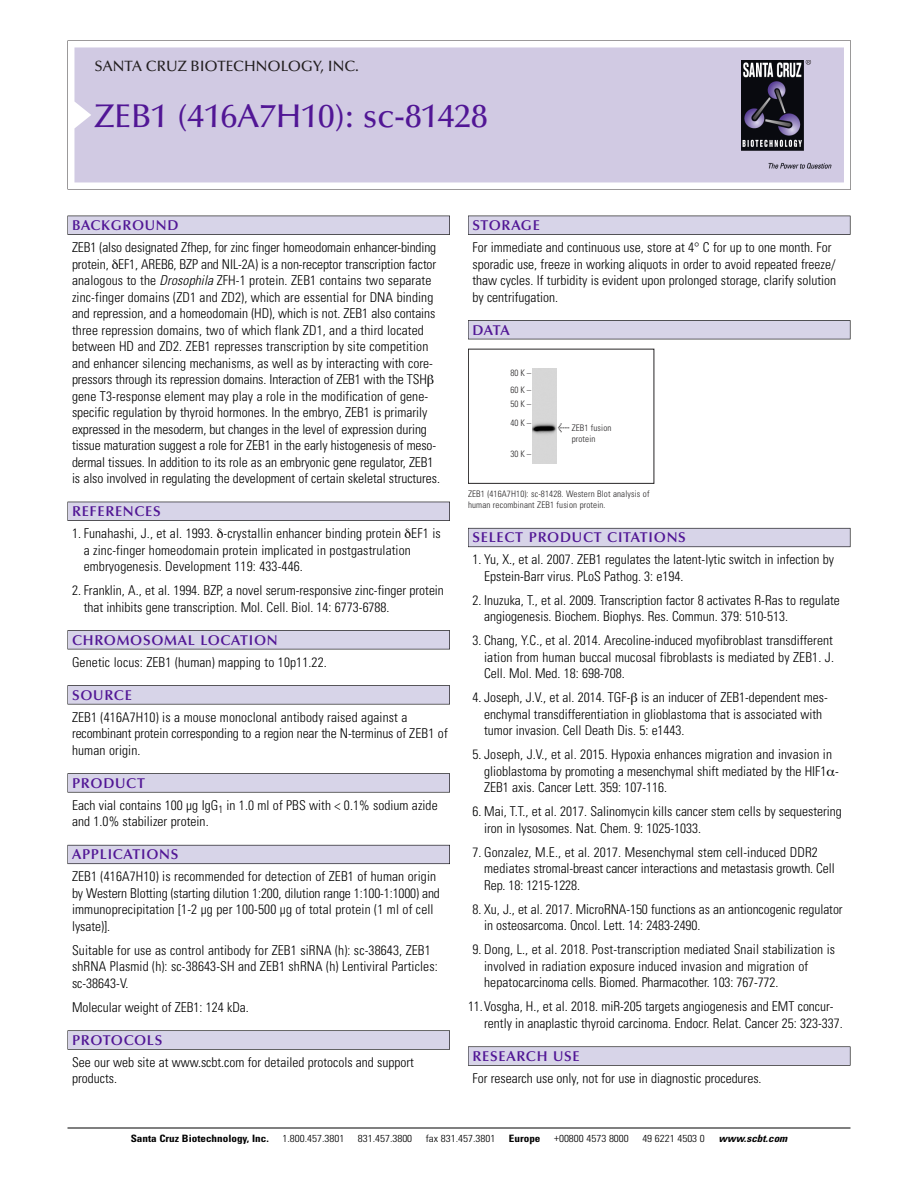
<style>
.page{position:relative;width:918px;height:1188px;background:#fff}
.page>*{position:absolute;margin:0;border:0;box-sizing:border-box;transform-origin:0 0}
.t1{font:500 33px "Optima";color:#511695}
.t2{font:500 15px "Optima";color:#231f20}
.t3{font:600 14.25px "Optima";letter-spacing:.05em;color:#511695}
.t4{font:300 condensed 13.5px/16.5px "Univers";color:#000}
.t5{font:300 condensed 10.2px "Univers";color:#000;scale:1.1 1}
.t6{font:700 condensed 10.2px "Univers";color:#000;scale:1.1 1}
.t7{font:italic 700 condensed 10.2px "Univers";color:#000;scale:1.1 1}
.t8{font:300 condensed 9px/10.5px "Univers";letter-spacing:.015em;color:#272526}
.s1{font-style:italic}
.s2{font-family:"Meta Plus";font-weight:400;font-stretch:normal;font-size:10.5px}
</style>
<div class="page">
<svg style="left:68px;top:40px;width:783px;height:149px"></svg>
<div style="left:74px;top:47px;width:770px;height:135px;background:#d1cae3"></div>
<img style="left:741px;top:60px;width:90px;height:108px">
<div style="left:68px;top:216px;width:382px;height:19px;background:#535256"></div>
<div style="left:68px;top:216px;width:381px;height:18px;background:#d7d4e8"></div>
<div style="left:68px;top:502px;width:382px;height:19px;background:#525156"></div>
<div style="left:68px;top:502px;width:381px;height:18px;background:#d7d4e8"></div>
<div style="left:68px;top:630px;width:382px;height:19px;background:#545357"></div>
<div style="left:68px;top:631px;width:381px;height:18px;background:#d7d4e8"></div>
<div style="left:68px;top:685px;width:382px;height:19px;background:#575659"></div>
<div style="left:68px;top:686px;width:381px;height:18px;background:#d7d4e8"></div>
<svg style="left:68px;top:773px;width:382px;height:20px"></svg>
<div style="left:68px;top:774px;width:381px;height:18px;background:#d7d4e8"></div>
<div style="left:68px;top:845px;width:382px;height:19px;background:#64626c"></div>
<div style="left:68px;top:845px;width:381px;height:18px;background:#d7d4e8"></div>
<div style="left:68px;top:1030px;width:382px;height:20px;background:#636364"></div>
<div style="left:68px;top:1031px;width:381px;height:18px;background:#d7d4e8"></div>
<div style="left:468px;top:216px;width:382px;height:19px;background:#535256"></div>
<div style="left:468px;top:216px;width:382px;height:18px;background:#d7d4e8"></div>
<div style="left:468px;top:320px;width:382px;height:19px;background:#515155"></div>
<div style="left:468px;top:321px;width:382px;height:18px;background:#d7d4e8"></div>
<div style="left:468px;top:528px;width:382px;height:19px;background:#686770"></div>
<div style="left:468px;top:529px;width:382px;height:18px;background:#d7d4e8"></div>
<svg style="left:468px;top:1046px;width:382px;height:20px"></svg>
<div style="left:468px;top:1047px;width:382px;height:18px;background:#d7d4e8"></div>
<hr style="left:68px;top:1128px;width:782px;height:1px;background:#000">
<div style="left:468px;top:349px;width:186px;height:135px;border:1px solid #272526"></div>
<img style="left:532px;top:369px;width:25px;height:94px">
<p class="t2" style="left:94px;top:60px;width:266px">SANTA CRUZ BIOTECHNOLOGY, INC.</p>
<p class="t1" style="left:94px;top:102px;width:395px">ZEB1 (416A7H10): sc-81428</p>
<p class="t3" style="left:72px;top:219px;width:108px">BACKGROUND</p>
<p class="t4" style="left:72px;top:240px;width:369px">ZEB1 (also designated Zfhep, for zinc finger homeodomain enhancer-binding protein, EF1, AREB6, BZP and NIL-2A) is a non-receptor transcription factor analogous to the <span class="s1">Drosophila</span> ZFH-1 protein. ZEB1 contains two separate zinc-finger domains (ZD1 and ZD2), which are essential for DNA binding and repression, and a homeodomain (HD), which is not. ZEB1 also contains three repression domains, two of which flank ZD1, and a third located between HD and ZD2. ZEB1 represses transcription by site competition and enhancer silencing mechanisms, as well as by interacting with core&shy;pressors through its repression domains. Interaction of ZEB1 with the TSH gene T3-response element may play a role in the modification of gene&shy;specific regulation by thyroid hormones. In the embryo, ZEB1 is primarily expressed in the mesoderm, but changes in the level of expression during tissue maturation suggest a role for ZEB1 in the early histogenesis of meso&shy;dermal tissues. In addition to its role as an embryonic gene regulator, ZEB1 is also involved in regulating the development of certain skeletal structures.</p>
<p class="t3" style="left:72px;top:505px;width:90px">REFERENCES</p>
<p class="t4" style="left:84px;top:526px;width:359px;text-indent:-12px">1. Funahashi, J., et al. 1993. -crystallin enhancer binding protein EF1 is a zinc-finger homeodomain protein implicated in postgastrulation embryogenesis. Development 119: 433-446.</p>
<p class="t4" style="left:84px;top:583px;width:362px;text-indent:-12px">2. Franklin, A., et al. 1994. BZP, a novel serum-responsive zinc-finger protein that inhibits gene transcription. Mol. Cell. Biol. 14: 6773-6788.</p>
<p class="t3" style="left:72px;top:634px;width:207px">CHROMOSOMAL LOCATION</p>
<p class="t4" style="left:72px;top:655px;width:256px">Genetic locus: ZEB1 (human) mapping to 10p11.22.</p>
<p class="t3" style="left:72px;top:689px;width:61px">SOURCE</p>
<p class="t4" style="left:72px;top:710px;width:377px">ZEB1 (416A7H10) is a mouse monoclonal antibody raised against a recombinant protein corresponding to a region near the N-terminus of ZEB1 of human origin.</p>
<p class="t3" style="left:72px;top:777px;width:74px">PRODUCT</p>
<p class="t4" style="left:72px;top:798px;width:367px">Each vial contains 100 µg IgG<sub>1</sub> in 1.0 ml of PBS with &lt; 0.1% sodium azide and 1.0% stabilizer protein.</p>
<p class="t3" style="left:72px;top:849px;width:108px">APPLICATIONS</p>
<p class="t4" style="left:72px;top:870px;width:369px">ZEB1 (416A7H10) is recommended for detection of ZEB1 of human origin by Western Blotting (starting dilution 1:200, dilution range 1:100-1:1000) and immunoprecipitation [1-2 µg per 100-500 µg of total protein (1 ml of cell lysate)].</p>
<p class="t4" style="left:72px;top:943px;width:367px">Suitable for use as control antibody for ZEB1 siRNA (h): sc-38643, ZEB1 shRNA Plasmid (h): sc-38643-SH and ZEB1 shRNA (h) Lentiviral Particles: sc-38643-V.</p>
<p class="t4" style="left:72px;top:1000px;width:178px">Molecular weight of ZEB1: 124 kDa.</p>
<p class="t3" style="left:72px;top:1034px;width:92px">PROTOCOLS</p>
<p class="t4" style="left:72px;top:1055px;width:343px">See our web site at www.scbt.com for detailed protocols and support products.</p>
<p class="t3" style="left:473px;top:219px;width:69px">STORAGE</p>
<p class="t4" style="left:473px;top:240px;width:365px">For immediate and continuous use, store at 4° C for up to one month. For sporadic use, freeze in working aliquots in order to avoid repeated freeze/ thaw cycles. If turbidity is evident upon prolonged storage, clarify solution by centrifugation.</p>
<p class="t3" style="left:473px;top:324px;width:39px">DATA</p>
<p class="t8" style="left:510px;top:365px;width:22px;line-height:17px">80 K –<br>60 K –</p>
<p class="t8" style="left:510px;top:394px;width:22px;line-height:19.8px">50 K –<br>40 K –</p>
<p class="t8" style="left:510px;top:449px;width:22px">30 K –</p>
<p class="t8" style="left:558px;top:423px;width:55px;text-align:center"><span class="s2">&lt;</span> ZEB1 fusion protein</p>
<p class="t8" style="left:468px;top:490px;width:183px">ZEB1 (416A7H10): sc-81428. Western Blot analysis of human recombinant ZEB1 fusion protein.</p>
<p class="t3" style="left:473px;top:532px;width:215px">SELECT PRODUCT CITATIONS</p>
<p class="t4" style="left:484px;top:553px;width:351px;text-indent:-12px">1. Yu, X., et al. 2007. ZEB1 regulates the latent-lytic switch in infection by<br>Epstein-Barr virus. PLoS Pathog. 3: e194.</p>
<p class="t4" style="left:484px;top:593px;width:357px;text-indent:-12px">2. Inuzuka, T., et al. 2009. Transcription factor 8 activates R-Ras to regulate angiogenesis. Biochem. Biophys. Res. Commun. 379: 510-513.</p>
<p class="t4" style="left:484px;top:634px;width:351px;text-align:justify;text-indent:-12px">3. Chang, Y.C., et al. 2014. Arecoline-induced myofibroblast transdifferent iation from human buccal mucosal fibroblasts is mediated by ZEB1. J.<br>Cell. Mol. Med. 18: 698-708.</p>
<p class="t4" style="left:484px;top:691px;width:345px;text-indent:-12px">4. Joseph, J.V., et al. 2014. TGF- is an inducer of ZEB1-dependent mes&shy;enchymal transdifferentiation in glioblastoma that is associated with tumor invasion. Cell Death Dis. 5: e1443.</p>
<p class="t4" style="left:484px;top:748px;width:356px;text-indent:-12px">5. Joseph, J.V., et al. 2015. Hypoxia enhances migration and invasion in glioblastoma by promoting a mesenchymal shift mediated by the HIF1 -<br>ZEB1 axis. Cancer Lett. 359: 107-116.</p>
<p class="t4" style="left:484px;top:805px;width:359px;text-indent:-12px">6. Mai, T.T., et al. 2017. Salinomycin kills cancer stem cells by sequestering iron in lysosomes. Nat. Chem. 9: 1025-1033.</p>
<p class="t4" style="left:484px;top:845px;width:352px;text-indent:-12px">7. Gonzalez, M.E., et al. 2017. Mesenchymal stem cell-induced DDR2 mediates stromal-breast cancer interactions and metastasis growth. Cell<br>Rep. 18: 1215-1228.</p>
<p class="t4" style="left:484px;top:902px;width:360px;text-indent:-12px">8. Xu, J., et al. 2017. MicroRNA-150 functions as an antioncogenic regulator in osteosarcoma. Oncol. Lett. 14: 2483-2490.</p>
<p class="t4" style="left:484px;top:943px;width:352px;text-indent:-12px">9. Dong, L., et al. 2018. Post-transcription mediated Snail stabilization is involved in radiation exposure induced invasion and migration of hepatocarcinoma cells. Biomed. Pharmacother. 103: 767-772.</p>
<p class="t4" style="left:484px;top:1000px;width:360px;text-indent:-16px">11.Vosgha, H., et al. 2018. miR-205 targets angiogenesis and EMT concur&shy;rently in anaplastic thyroid carcinoma. Endocr. Relat. Cancer 25: 323-337.</p>
<p class="t3" style="left:473px;top:1050px;width:109px">RESEARCH USE</p>
<p class="t4" style="left:473px;top:1071px;width:291px">For research use only, not for use in diagnostic procedures.</p>
<p class="t6" style="left:131px;top:1135px;width:127px">Santa Cruz Biotechnology, Inc.</p>
<p class="t5" style="left:282px;top:1135px;width:58px">1.800.457.3801</p>
<p class="t5" style="left:358px;top:1135px;width:51px">831.457.3800</p>
<p class="t5" style="left:426px;top:1135px;width:65px">fax 831.457.3801</p>
<p class="t6" style="left:509px;top:1135px;width:30px">Europe</p>
<p class="t5" style="left:554px;top:1135px;width:69px">+00800 4573 8000</p>
<p class="t5" style="left:642px;top:1135px;width:58px">49 6221 4503 0</p>
<p class="t7" style="left:719px;top:1135px;width:66px">www.scbt.com</p>
</div>
